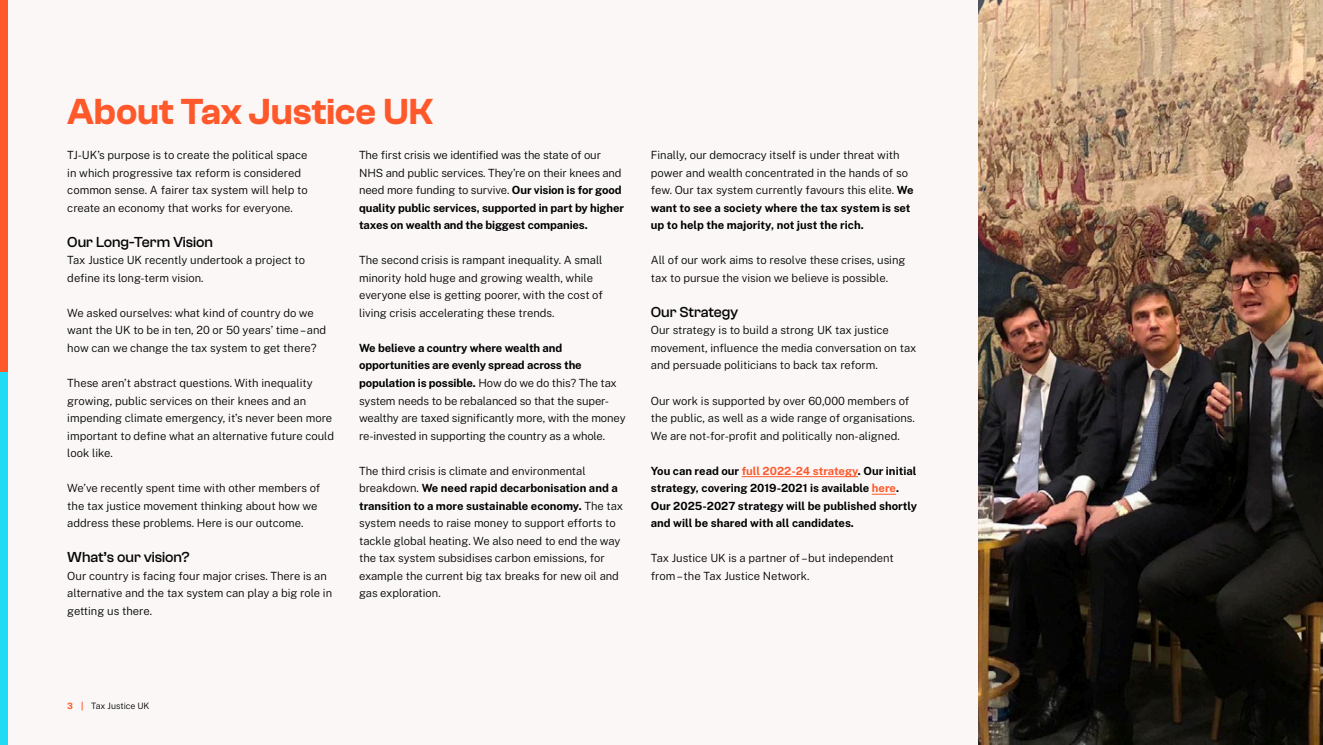
<style>
.page{position:relative;width:1323px;height:745px;background:#fff}
.page>*{position:absolute;margin:0;border:0;box-sizing:border-box;transform-origin:0 0}
.t1{font:600 37.5px "Clash Grotesk";letter-spacing:-.005em;color:#ff592b}
.t2{font:500 15px "Clash Grotesk";letter-spacing:-.005em;color:#050505}
.t3{font:300 11.25px/17.5px "Public Sans";color:#000}
.t4{font:700 11.25px/17.5px "Public Sans";color:#000}
.t5{font:300 8.75px "Public Sans";color:#000}
.s1{font-weight:700}
.s2{color:#ff592b}
.s3{font-weight:700;color:#ff592b}
</style>
<div class="page">
<div style="left:0;top:0;width:1323px;height:744px;background:#fbf7f7"></div>
<div style="left:0;top:0;width:7px;height:372px;background:#ff592b"></div>
<div style="left:0;top:372px;width:7px;height:372px;background:#1fdcf4"></div>
<hr style="left:742px;top:476px;width:116px;height:1px;background:#ff592b">
<svg style="left:872px;top:493px;width:24px;height:1px"></svg>
<img style="left:978px;top:0;width:345px;height:744px">
<h2 class="t1" style="left:67px;top:91px;width:367px">About Tax Justice UK</h2>
<p class="t3" style="left:67px;top:146px;width:242px">TJ-UK’s purpose is to create the political space in which progressive tax reform is considered common sense. A fairer tax system will help to create an economy that works for everyone.</p>
<h4 class="t2" style="left:67px;top:233px;width:147px">Our Long-Term Vision</h4>
<p class="t3" style="left:67px;top:251px;width:239px">Tax Justice UK recently undertook a project to define its long-term vision.</p>
<p class="t3" style="left:67px;top:303px;width:260px">We asked ourselves: what kind of country do we want the UK to be in ten, 20 or 50 years’ time – and how can we change the tax system to get there?</p>
<p class="t3" style="left:67px;top:373px;width:268px">These aren’t abstract questions. With inequality growing, public services on their knees and an impending climate emergency, it’s never been more important to define what an alternative future could look like.</p>
<p class="t3" style="left:67px;top:478px;width:254px">We’ve recently spent time with other members of the tax justice movement thinking about how we address these problems. Here is our outcome.</p>
<h4 class="t2" style="left:67px;top:548px;width:124px">What’s our vision?</h4>
<p class="t3" style="left:67px;top:566px;width:266px">Our country is facing four major crises. There is an alternative and the tax system can play a big role in getting us there.</p>
<p class="t3" style="left:359px;top:146px;width:266px">The first crisis we identified was the state of our NHS and public services. They’re on their knees and need more funding to survive. <span class="s1">Our vision is for good quality public services, supported in part by higher taxes on wealth and the biggest companies.</span></p>
<p class="t3" style="left:359px;top:251px;width:245px">The second crisis is rampant inequality. A small minority hold huge and growing wealth, while everyone else is getting poorer, with the cost of living crisis accelerating these trends.</p>
<p class="t3" style="left:359px;top:338px;width:268px"><span class="s1">We believe a country where wealth and opportunities are evenly spread across the population is possible.</span> How do we do this? The tax system needs to be rebalanced so that the super&shy;wealthy are taxed significantly more, with the money re-invested in supporting the country as a whole.</p>
<p class="t3" style="left:359px;top:461px;width:266px">The third crisis is climate and environmental breakdown. <span class="s1">We need rapid decarbonisation and a transition to a more sustainable economy.</span> The tax system needs to raise money to support efforts to tackle global heating. We also need to end the way the tax system subsidises carbon emissions, for example the current big tax breaks for new oil and gas exploration.</p>
<p class="t3" style="left:651px;top:146px;width:264px">Finally, our democracy itself is under threat with power and wealth concentrated in the hands of so few. Our tax system currently favours this elite. <span class="s1">We want to see a society where the tax system is set up to help the majority, not just the rich.</span></p>
<p class="t3" style="left:651px;top:251px;width:256px">All of our work aims to resolve these crises, using tax to pursue the vision we believe is possible.</p>
<h4 class="t2" style="left:651px;top:303px;width:89px">Our Strategy</h4>
<p class="t3" style="left:651px;top:321px;width:267px">Our strategy is to build a strong UK tax justice movement, influence the media conversation on tax and persuade politicians to back tax reform.</p>
<p class="t3" style="left:651px;top:391px;width:265px">Our work is supported by over 60,000 members of the public, as well as a wide range of organisations.<br>We are not-for-profit and politically non-aligned.</p>
<p class="t4" style="left:651px;top:461px;width:268px">You can read our <span class="s2">full 2022-24 strategy</span>. Our initial strategy, covering 2019-2021 is available <span class="s2">here</span>.<br>Our 2025-2027 strategy will be published shortly and will be shared with all candidates.</p>
<p class="t3" style="left:651px;top:548px;width:244px">Tax Justice UK is a partner of – but independent from – the Tax Justice Network.</p>
<p class="t5" style="left:67px;top:699px;width:84px"><span class="s3">3 |</span> Tax Justice UK</p>
</div>
